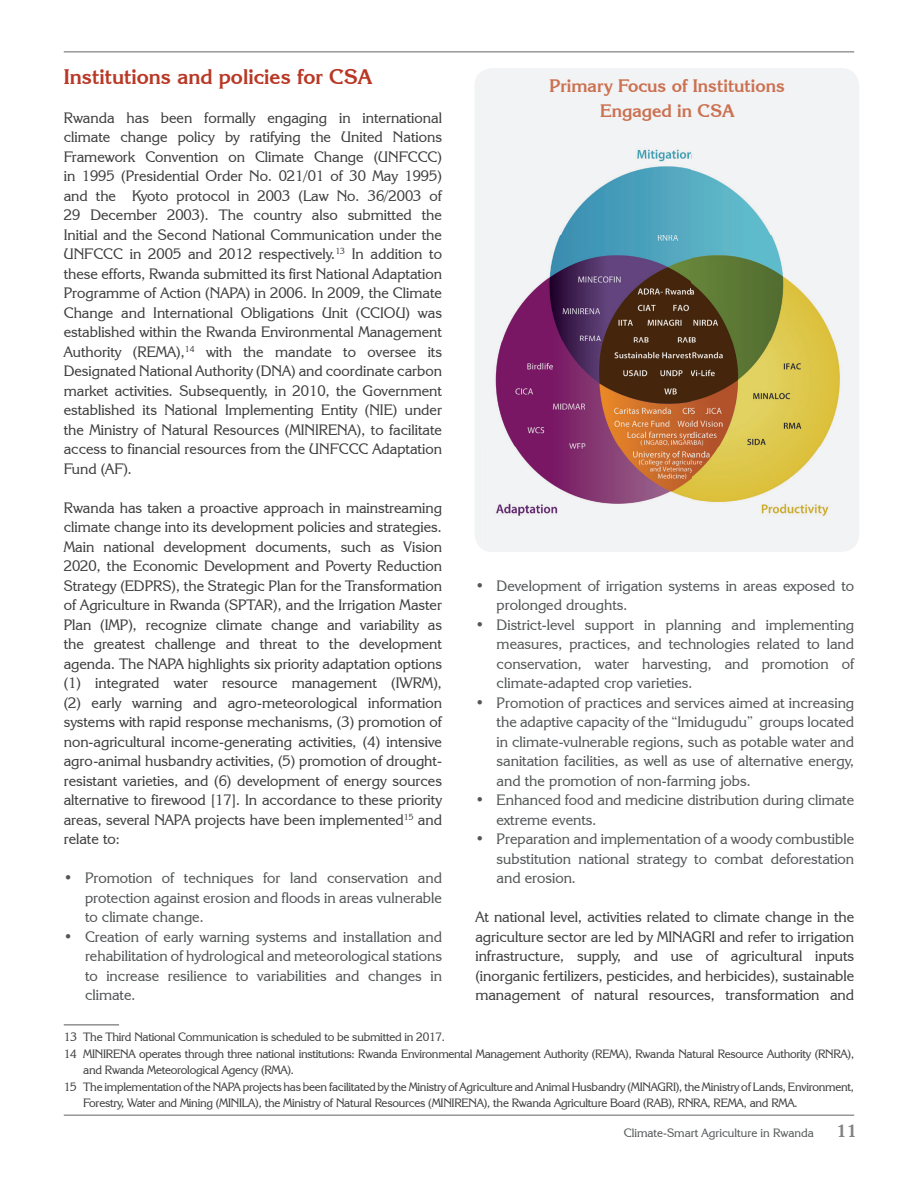
<style>
.page{position:relative;width:918px;height:1188px;background:#fff}
.page>*{position:absolute;margin:0;border:0;box-sizing:border-box;transform-origin:0 0}
.t1{font:700 21px "Korinna IT Cby BT";color:#b93825}
.t2{font:700 18px/25px "Korinna IT Cby BT";color:#cb7051;text-align:center}
.t3{font:700 18px "Korinna IT Cby BT";color:#808285}
.t4{font:15px/19.5px "Korinna IT Cby BT";color:#3e3e3f;text-align:justify}
.t5{font:15px/19.5px "Korinna IT Cby BT";color:#545557;text-align:justify}
.t6{font:12px "Korinna IT Cby BT";letter-spacing:-.02em;color:#3e3e3f}
.t7{font:12px "Korinna IT Cby BT";color:#545557}
</style>
<div class="page">
<hr style="left:64px;top:52px;width:790px;height:1px;background:#636366">
<hr style="left:64px;top:1115px;width:790px;height:1px;background:#636366">
<div style="left:475px;top:68px;width:384px;height:482px;background:#f2f3f4"></div>
<img style="left:483px;top:130px;width:366px;height:422px">
<hr style="left:64px;top:1025px;width:55px;height:1px;background:#57585a">
<h1 class="t1" style="left:64px;top:64px;width:310px">Institutions and policies for CSA</h1>
<p class="t4" style="left:64px;top:108px;width:380px">Rwanda has been formally engaging in international climate change policy by ratifying the United Nations Framework Convention on Climate Change (UNFCCC) in 1995 (Presidential Order No. 021/01 of 30 May 1995) and the Kyoto protocol in 2003 (Law No. 36/2003 of 29 December 2003). The country also submitted the Initial and the Second National Communication under the UNFCCC in 2005 and 2012 respectively.<sup>13</sup> In addition to these efforts, Rwanda submitted its first National Adaptation Programme of Action (NAPA) in 2006. In 2009, the Climate Change and International Obligations Unit (CCIOU) was established within the Rwanda Environmental Management Authority (REMA),<sup>14</sup> with the mandate to oversee its Designated National Authority (DNA) and coordinate carbon market activities. Subsequently, in 2010, the Government established its National Implementing Entity (NIE) under the Ministry of Natural Resources (MINIRENA), to facilitate access to financial resources from the UNFCCC Adaptation Fund (AF).</p>
<p class="t4" style="left:64px;top:498px;width:380px">Rwanda has taken a proactive approach in mainstreaming climate change into its development policies and strategies.<br>Main national development documents, such as Vision 2020, the Economic Development and Poverty Reduction Strategy (EDPRS), the Strategic Plan for the Transformation of Agriculture in Rwanda (SPTAR), and the Irrigation Master Plan (IMP), recognize climate change and variability as the greatest challenge and threat to the development agenda. The NAPA highlights six priority adaptation options (1) integrated water resource management (IWRM), (2) early warning and agro-meteorological information systems with rapid response mechanisms, (3) promotion of non-agricultural income-generating activities, (4) intensive agro-animal husbandry activities, (5) promotion of drought&shy;resistant varieties, and (6) development of energy sources alternative to firewood [17]. In accordance to these priority areas, several NAPA projects have been implemented<sup>15</sup> and relate to:</p>
<p class="t5" style="left:85px;top:868px;width:358px;text-indent:-21px">• Promotion of techniques for land conservation and protection against erosion and floods in areas vulnerable to climate change.</p>
<p class="t5" style="left:85px;top:927px;width:358px;text-indent:-21px">• Creation of early warning systems and installation and rehabilitation of hydrological and meteorological stations to increase resilience to variabilities and changes in climate.</p>
<p class="t2" style="left:550px;top:72px;width:237px">Primary Focus of Institutions<br>Engaged in CSA</p>
<p class="t5" style="left:497px;top:576px;width:359px;text-indent:-21px">• Development of irrigation systems in areas exposed to prolonged droughts.</p>
<p class="t5" style="left:497px;top:615px;width:359px;text-indent:-21px">• District-level support in planning and implementing measures, practices, and technologies related to land conservation, water harvesting, and promotion of climate-adapted crop varieties.</p>
<p class="t5" style="left:497px;top:693px;width:359px;text-indent:-21px">• Promotion of practices and services aimed at increasing the adaptive capacity of the “Imidugudu” groups located in climate-vulnerable regions, such as potable water and sanitation facilities, as well as use of alternative energy, and the promotion of non-farming jobs.</p>
<p class="t5" style="left:497px;top:790px;width:359px;text-indent:-21px">• Enhanced food and medicine distribution during climate extreme events.</p>
<p class="t5" style="left:497px;top:829px;width:359px;text-indent:-21px">• Preparation and implementation of a woody combustible substitution national strategy to combat deforestation and erosion.</p>
<p class="t4" style="left:475px;top:907px;width:380px">At national level, activities related to climate change in the agriculture sector are led by MINAGRI and refer to irrigation infrastructure, supply, and use of agricultural inputs (inorganic fertilizers, pesticides, and herbicides), sustainable management of natural resources, transformation and</p>
<p class="t6" style="left:64px;top:1030px;width:383px">13 The Third National Communication is scheduled to be submitted in 2017.</p>
<p class="t6" style="left:64px;top:1046px;width:792px">14 MINIRENA operates through three national institutions: Rwanda Environmental Management Authority (REMA), Rwanda Natural Resource Authority (RNRA),</p>
<p class="t6" style="left:83px;top:1063px;width:212px">and Rwanda Meteorological Agency (RMA).</p>
<p class="t6" style="left:64px;top:1079px;width:792px">15 The implementation of the NAPA projects has been facilitated by the Ministry of Agriculture and Animal Husbandry (MINAGRI), the Ministry of Lands, Environment,</p>
<p class="t6" style="left:83px;top:1096px;width:716px">Forestry, Water and Mining (MINILA), the Ministry of Natural Resources (MINIRENA), the Rwanda Agriculture Board (RAB), RNRA, REMA, and RMA.</p>
<p class="t7" style="left:624px;top:1125px;width:191px">Climate-Smart Agriculture in Rwanda</p>
<p class="t3" style="left:836px;top:1120px;width:22px">11</p>
</div>
